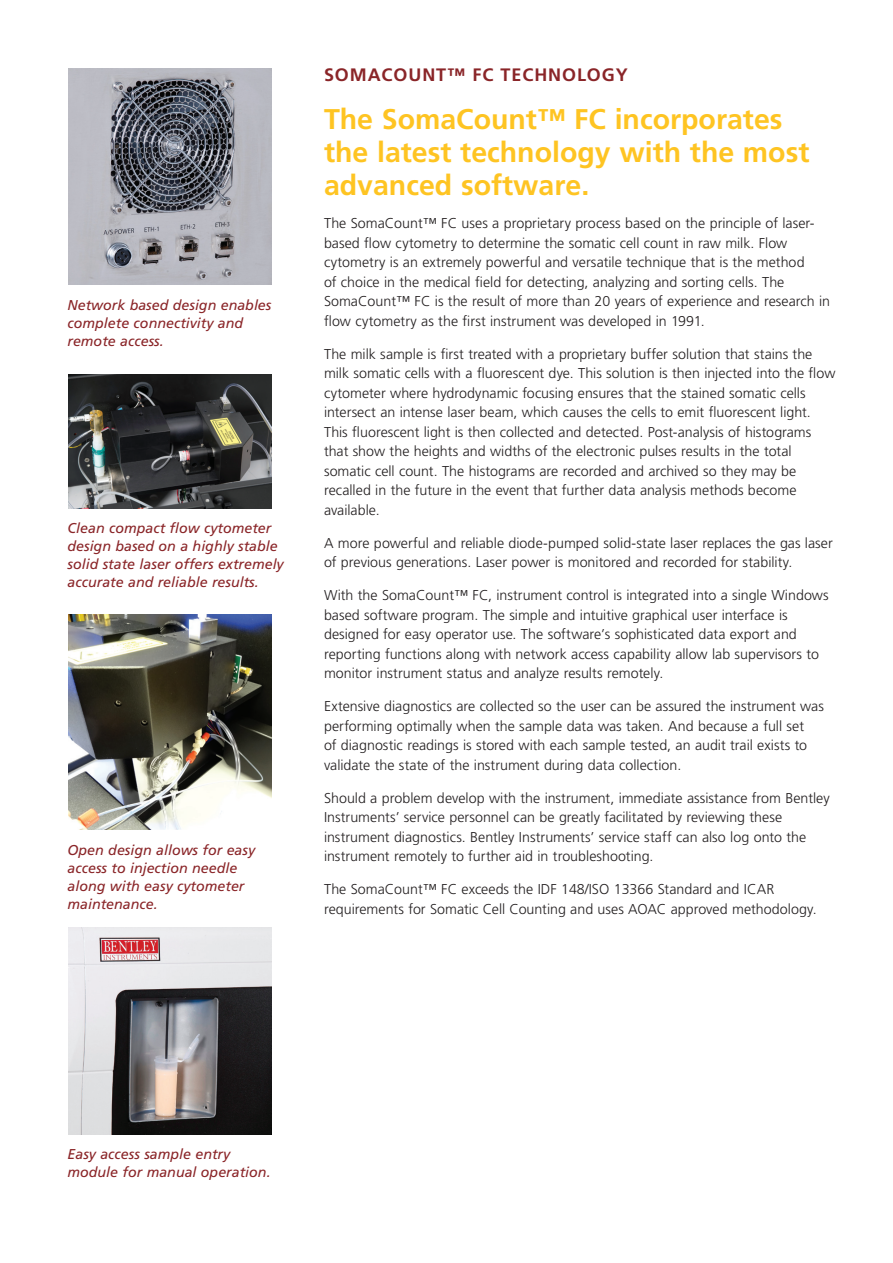
<style>
.page{position:relative;width:893px;height:1263px;background:#fff}
.page>*{position:absolute;margin:0;border:0;box-sizing:border-box;transform-origin:0 0}
.t1{font:700 28.5px/33px "Frutiger LT Std";color:#fec422}
.t2{font:700 18px "Frutiger LT Std";letter-spacing:.05em;color:#8a2528}
.t3{font:300 14.25px/19.5px "Frutiger LT Std";color:#231f20}
.t4{font:italic 14.25px/18px "Frutiger LT Std";color:#8a2528}
</style>
<div class="page">
<img style="left:68px;top:68px;width:203px;height:216px">
<img style="left:68px;top:614px;width:203px;height:215px">
<img style="left:68px;top:927px;width:203px;height:207px">
<img style="left:68px;top:375px;width:203px;height:133px">
<p class="t4" style="left:68px;top:296px;width:205px">Network based design enables complete connectivity and remote access.</p>
<p class="t4" style="left:68px;top:519px;width:218px">Clean compact flow cytometer design based on a highly stable solid state laser offers extremely accurate and reliable results.</p>
<p class="t4" style="left:68px;top:841px;width:189px">Open design allows for easy access to injection needle along with easy cytometer maintenance.</p>
<p class="t2" style="left:324px;top:64px;width:305px">SOMACOUNT™ FC TECHNOLOGY</p>
<p class="t1" style="left:324px;top:103px;width:487px">The SomaCount™ FC incorporates the latest technology with the most advanced software.</p>
<p class="t3" style="left:324px;top:214px;width:508px">The SomaCount™ FC uses a proprietary process based on the principle of laser&shy;based flow cytometry to determine the somatic cell count in raw milk. Flow cytometry is an extremely powerful and versatile technique that is the method<br>of choice in the medical field for detecting, analyzing and sorting cells. The SomaCount™ FC is the result of more than 20 years of experience and research in flow cytometry as the first instrument was developed in 1991.</p>
<p class="t3" style="left:324px;top:344px;width:513px">The milk sample is first treated with a proprietary buffer solution that stains the milk somatic cells with a fluorescent dye. This solution is then injected into the flow cytometer where hydrodynamic focusing ensures that the stained somatic cells intersect an intense laser beam, which causes the cells to emit fluorescent light.<br>This fluorescent light is then collected and detected. Post-analysis of histograms that show the heights and widths of the electronic pulses results in the total somatic cell count. The histograms are recorded and archived so they may be recalled in the future in the event that further data analysis methods become available.</p>
<p class="t3" style="left:324px;top:533px;width:510px">A more powerful and reliable diode-pumped solid-state laser replaces the gas laser of previous generations. Laser power is monitored and recorded for stability.</p>
<p class="t3" style="left:324px;top:586px;width:506px">With the SomaCount™ FC, instrument control is integrated into a single Windows based software program. The simple and intuitive graphical user interface is designed for easy operator use. The software’s sophisticated data export and reporting functions along with network access capability allow lab supervisors to monitor instrument status and analyze results remotely.</p>
<p class="t3" style="left:324px;top:697px;width:501px">Extensive diagnostics are collected so the user can be assured the instrument was performing optimally when the sample data was taken. And because a full set<br>of diagnostic readings is stored with each sample tested, an audit trail exists to validate the state of the instrument during data collection.</p>
<p class="t3" style="left:324px;top:788px;width:507px">Should a problem develop with the instrument, immediate assistance from Bentley Instruments’ service personnel can be greatly facilitated by reviewing these instrument diagnostics. Bentley Instruments’ service staff can also log onto the instrument remotely to further aid in troubleshooting.</p>
<p class="t3" style="left:324px;top:880px;width:494px">The SomaCount™ FC exceeds the IDF 148/ISO 13366 Standard and ICAR requirements for Somatic Cell Counting and uses AOAC approved methodology.</p>
<p class="t4" style="left:68px;top:1145px;width:205px">Easy access sample entry module for manual operation.</p>
</div>
